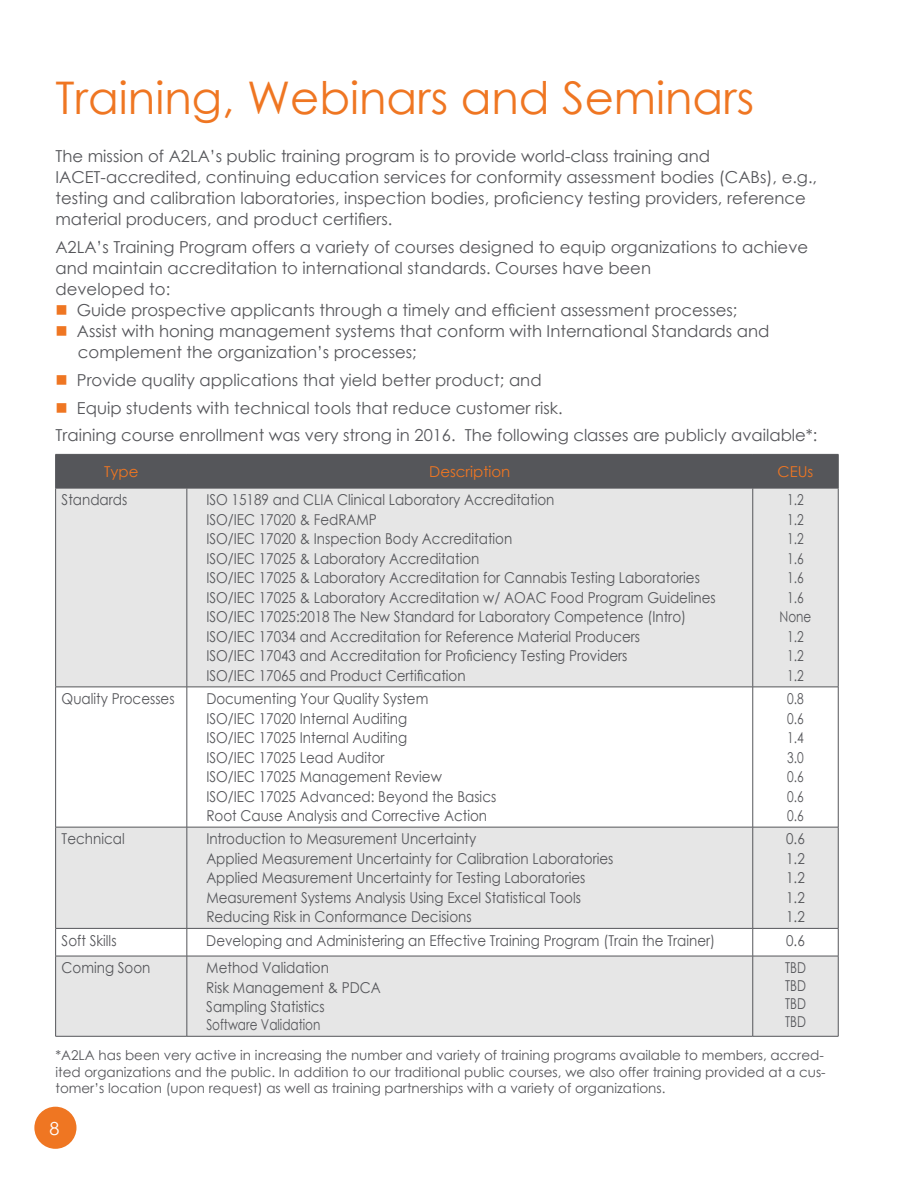
<style>
.page{position:relative;width:918px;height:1188px;background:#fff}
.page>*{position:absolute;margin:0;border:0;box-sizing:border-box;transform-origin:0 0}
.t1{font:45px "Century Gothic";color:#ef7622}
.t2{font:18px "Century Gothic";color:#fff}
.t3{font:16.5px/21px "Century Gothic";color:#55565a}
.t4{font:15px/19.5px "Century Gothic";color:#55565a;scale:.9 1}
.t5{font:15px/19.5px "Century Gothic";color:#55565a;text-align:justify;scale:.8 1}
.t6{font:15px "Century Gothic";color:#ef7622}
.t7{font:13.5px/16.5px "Century Gothic";color:#55565a}
.s1{color:#ef7622}
</style>
<div class="page">
<div style="left:34px;top:1107px;width:42px;height:42px;background:#ef7622;border-radius:50%"></div>
<div style="left:56px;top:455px;width:782px;height:33px;background:#55565a"></div>
<svg style="left:56px;top:489px;width:782px;height:547px;fill:#e6e6e6"></svg>
<hr style="left:55px;top:454px;width:132px;height:1px;background:#55565a">
<hr style="left:55px;top:455px;width:1px;height:33px;background:#55565a">
<hr style="left:187px;top:454px;width:566px;height:1px;background:#55565a">
<hr style="left:187px;top:455px;width:1px;height:33px;background:#55565a">
<hr style="left:753px;top:454px;width:85px;height:1px;background:#55565a">
<hr style="left:753px;top:455px;width:1px;height:33px;background:#55565a">
<hr style="left:838px;top:455px;width:1px;height:33px;background:#55565a">
<hr style="left:55px;top:488px;width:132px;height:1px;background:#55565a">
<hr style="left:55px;top:488px;width:1px;height:199px;background:#55565a">
<hr style="left:187px;top:488px;width:566px;height:1px;background:#55565a">
<hr style="left:187px;top:488px;width:1px;height:199px;background:#55565a">
<hr style="left:753px;top:488px;width:85px;height:1px;background:#55565a">
<hr style="left:753px;top:488px;width:1px;height:199px;background:#55565a">
<hr style="left:838px;top:488px;width:1px;height:199px;background:#55565a">
<hr style="left:55px;top:687px;width:132px;height:1px;background:#55565a">
<hr style="left:55px;top:687px;width:1px;height:140px;background:#55565a">
<hr style="left:187px;top:687px;width:566px;height:1px;background:#55565a">
<hr style="left:187px;top:687px;width:1px;height:140px;background:#55565a">
<hr style="left:753px;top:687px;width:85px;height:1px;background:#55565a">
<hr style="left:753px;top:687px;width:1px;height:140px;background:#55565a">
<hr style="left:838px;top:687px;width:1px;height:140px;background:#55565a">
<hr style="left:55px;top:827px;width:132px;height:1px;background:#55565a">
<hr style="left:55px;top:827px;width:1px;height:101px;background:#55565a">
<hr style="left:187px;top:827px;width:566px;height:1px;background:#55565a">
<hr style="left:187px;top:827px;width:1px;height:101px;background:#55565a">
<hr style="left:753px;top:827px;width:85px;height:1px;background:#55565a">
<hr style="left:753px;top:827px;width:1px;height:101px;background:#55565a">
<hr style="left:838px;top:827px;width:1px;height:101px;background:#55565a">
<hr style="left:55px;top:928px;width:132px;height:1px;background:#55565a">
<svg style="left:55px;top:929px;width:1px;height:27px"></svg>
<hr style="left:187px;top:928px;width:566px;height:1px;background:#55565a">
<svg style="left:187px;top:929px;width:1px;height:27px"></svg>
<hr style="left:753px;top:928px;width:85px;height:1px;background:#55565a">
<svg style="left:753px;top:929px;width:1px;height:27px"></svg>
<svg style="left:838px;top:929px;width:1px;height:27px"></svg>
<hr style="left:55px;top:956px;width:132px;height:1px;background:#55565a">
<hr style="left:55px;top:956px;width:1px;height:80px;background:#55565a">
<hr style="left:187px;top:956px;width:566px;height:1px;background:#55565a">
<hr style="left:187px;top:956px;width:1px;height:80px;background:#55565a">
<hr style="left:753px;top:956px;width:85px;height:1px;background:#55565a">
<hr style="left:753px;top:956px;width:1px;height:80px;background:#55565a">
<hr style="left:838px;top:956px;width:1px;height:80px;background:#55565a">
<hr style="left:55px;top:1036px;width:132px;height:1px;background:#55565a">
<hr style="left:187px;top:1036px;width:566px;height:1px;background:#55565a">
<hr style="left:753px;top:1036px;width:85px;height:1px;background:#55565a">
<h1 class="t1" style="left:55px;top:67px;width:700px">Training, Webinars and Seminars</h1>
<p class="t3" style="left:55px;top:146px;width:763px">The mission of A2LA’s public training program is to provide world-class training and IACET-accredited, continuing education services for conformity assessment bodies (CABs), e.g., testing and calibration laboratories, inspection bodies, proficiency testing providers, reference material producers, and product certifiers.</p>
<p class="t3" style="left:55px;top:237px;width:754px">A2LA’s Training Program offers a variety of courses designed to equip organizations to achieve and maintain accreditation to international standards. Courses have been<br>developed to:</p>
<p class="t3" style="left:55px;top:300px;width:684px"><span class="s1">■</span> Guide prospective applicants through a timely and efficient assessment processes;</p>
<p class="t3" style="left:78px;top:321px;width:693px;text-indent:-23px"><span class="s1">■</span> Assist with honing management systems that conform with International Standards and complement the organization’s processes;</p>
<p class="t3" style="left:55px;top:369px;width:488px"><span class="s1">■</span> Provide quality applications that yield better product; and</p>
<p class="t3" style="left:55px;top:394px;width:764px;line-height:27.8px"><span class="s1">■</span> Equip students with technical tools that reduce customer risk.<br>Training course enrollment was very strong in 2016. The following classes are publicly available*:</p>
<p class="t6" style="left:104px;top:461px;width:36px">Type</p>
<p class="t6" style="left:429px;top:461px;width:83px">Description</p>
<p class="t6" style="left:778px;top:461px;width:37px">CEUs</p>
<p class="t4" style="left:62px;top:490px;width:75px">Standards</p>
<p class="t4" style="left:206px;top:490px;width:568px">ISO 15189 and CLIA Clinical Laboratory Accreditation<br>ISO/IEC 17020 &amp; FedRAMP<br>ISO/IEC 17020 &amp; Inspection Body Accreditation<br>ISO/IEC 17025 &amp; Laboratory Accreditation<br>ISO/IEC 17025 &amp; Laboratory Accreditation for Cannabis Testing Laboratories ISO/IEC 17025 &amp; Laboratory Accreditation w/ AOAC Food Program Guidelines ISO/IEC 17025:2018 The New Standard for Laboratory Competence (Intro)<br>ISO/IEC 17034 and Accreditation for Reference Material Producers<br>ISO/IEC 17043 and Accreditation for Proficiency Testing Providers<br>ISO/IEC 17065 and Product Certification</p>
<p class="t5" style="left:780px;top:490px;width:41px;text-align:center">1.2<br>1.2<br>1.2<br>1.6<br>1.6<br>1.6<br>None<br>1.2<br>1.2<br>1.2</p>
<p class="t4" style="left:62px;top:689px;width:127px">Quality Processes</p>
<p class="t4" style="left:206px;top:689px;width:324px">Documenting Your Quality System<br>ISO/IEC 17020 Internal Auditing<br>ISO/IEC 17025 Internal Auditing<br>ISO/IEC 17025 Lead Auditor<br>ISO/IEC 17025 Management Review<br>ISO/IEC 17025 Advanced: Beyond the Basics Root Cause Analysis and Corrective Action</p>
<p class="t5" style="left:787px;top:689px;width:22px">0.8<br>0.6<br>1.4<br>3.0<br>0.6<br>0.6<br>0.6</p>
<p class="t4" style="left:62px;top:829px;width:72px">Technical</p>
<p class="t4" style="left:206px;top:829px;width:454px">Introduction to Measurement Uncertainty<br>Applied Measurement Uncertainty for Calibration Laboratories Applied Measurement Uncertainty for Testing Laboratories Measurement Systems Analysis Using Excel Statistical Tools Reducing Risk in Conformance Decisions</p>
<p class="t4" style="left:786px;top:829px;width:22px;text-align:justify">0.6<br>1.2<br>1.2<br>1.2<br>1.2</p>
<p class="t4" style="left:62px;top:930px;width:63px">Soft Skills</p>
<p class="t4" style="left:206px;top:930px;width:567px">Developing and Administering an Effective Training Program (Train the Trainer)</p>
<p class="t4" style="left:786px;top:930px;width:22px">0.6</p>
<p class="t4" style="left:62px;top:958px;width:100px">Coming Soon</p>
<p class="t4" style="left:206px;top:958px;width:195px">Method Validation<br>Risk Management &amp; PDCA<br>Sampling Statistics</p>
<p class="t5" style="left:206px;top:1015px;width:144px">Software Validation</p>
<p class="t5" style="left:785px;top:959px;width:28px;line-height:18px">TBD TBD TBD TBD</p>
<p class="t7" style="left:55px;top:1047px;width:772px">*A2LA has been very active in increasing the number and variety of training programs available to members, accred&shy;ited organizations and the public. In addition to our traditional public courses, we also offer training provided at a cus&shy;tomer’s location (upon request) as well as training partnerships with a variety of organizations.</p>
<p class="t2" style="left:50px;top:1115px;width:11px">8</p>
</div>
